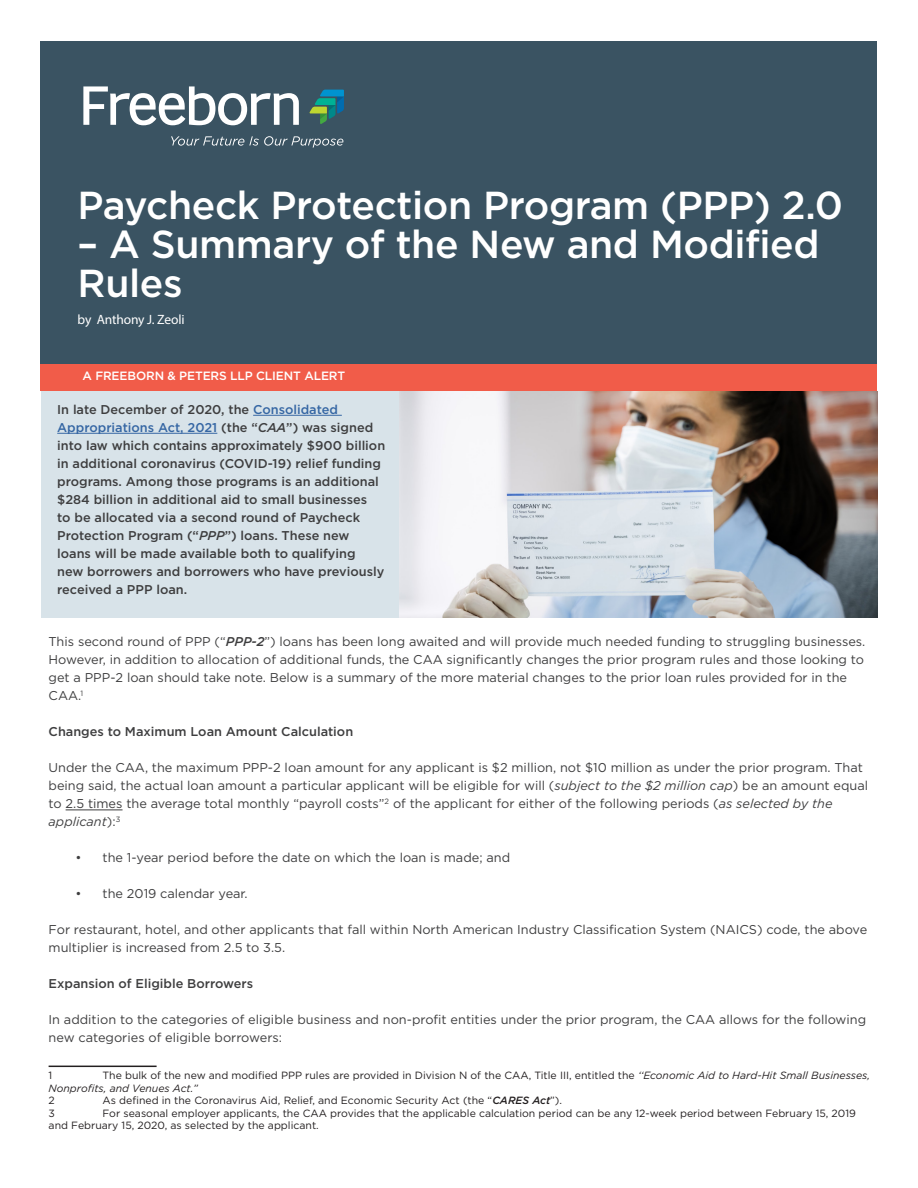
<style>
.page{position:relative;width:918px;height:1188px;background:#fff}
.page>*{position:absolute;margin:0;border:0;box-sizing:border-box;transform-origin:0 0}
.Headline_2{font:500 39px/39px "Gotham";letter-spacing:-.01em;color:#fff}
.Headline_2-2{font:13.5px "Myriad Pro";letter-spacing:-.01em;color:#fff}
.Body_Text{font:12.75px/18px "Gotham";color:#3e3e3f}
.Body_Text-2{font:500 12.75px/18px "Gotham";color:#3e3e3f}
.t1{font:500 12px "Gotham";letter-spacing:-.01em;color:#fff}
.t2{font:10.5px/12.6px "Gotham";color:#231f20}
.s1{color:#3667a4}
.s2{font-style:italic}
.s3{font-weight:500;font-style:italic}
</style>
<div class="page">
<div style="left:41px;top:41px;width:836px;height:324px;background:#3a5362"></div>
<svg style="left:83px;top:86px;width:216px;height:39px"></svg>
<svg style="left:309px;top:90px;width:35px;height:34px"></svg>
<svg style="left:171px;top:136px;width:172px;height:12px"></svg>
<hr style="left:66px;top:810px;width:57px;height:1px;background:#3e3e3f">
<hr style="left:49px;top:1066px;width:108px;height:1px;background:#231f20">
<div style="left:41px;top:365px;width:836px;height:26px;background:#f15c49"></div>
<img style="left:399px;top:392px;width:478px;height:226px">
<div style="left:41px;top:391px;width:358px;height:227px;background:#d8e3e9"></div>
<hr style="left:253px;top:415px;width:89px;height:1px;background:#3667a4">
<hr style="left:57px;top:433px;width:160px;height:1px;background:#3667a4">
<p class="Headline_2" style="left:78px;top:185px;width:767px">Paycheck Protection Program (PPP) 2.0</p>
<p class="Headline_2" style="left:78px;top:224px;width:743px">– A Summary of the New and Modified<br>Rules</p>
<p class="Headline_2-2" style="left:78px;top:311px;width:108px">by Anthony J. Zeoli</p>
<p class="t1" style="left:82px;top:368px;width:264px">A FREEBORN &amp; PETERS LLP CLIENT ALERT</p>
<p class="Body_Text-2" style="left:57px;top:400px;width:330px">In late December of 2020, the <span class="s1">Consolidated Appropriations Act, 2021</span> (the “<span class="s2">CAA</span>”) was signed into law which contains approximately $900 billion in additional coronavirus (COVID-19) relief funding programs. Among those programs is an additional $284 billion in additional aid to small businesses<br>to be allocated via a second round of Paycheck Protection Program (“<span class="s2">PPP</span>”) loans. These new loans will be made available both to qualifying<br>new borrowers and borrowers who have previously received a PPP loan.</p>
<p class="Body_Text" style="left:49px;top:632px;width:818px">This second round of PPP (“<span class="s3">PPP-2</span>”) loans has been long awaited and will provide much needed funding to struggling businesses.<br>However, in addition to allocation of additional funds, the CAA significantly changes the prior program rules and those looking to get a PPP-2 loan should take note. Below is a summary of the more material changes to the prior loan rules provided for in the CAA.<sup>1</sup></p>
<p class="Body_Text-2" style="left:49px;top:723px;width:306px">Changes to Maximum Loan Amount Calculation</p>
<p class="Body_Text" style="left:49px;top:758px;width:821px">Under the CAA, the maximum PPP-2 loan amount for any applicant is $2 million, not $10 million as under the prior program. That being said, the actual loan amount a particular applicant will be eligible for will (<span class="s2">subject to the $2 million cap</span>) be an amount equal to 2.5 times the average total monthly “payroll costs”<sup>2</sup> of the applicant for either of the following periods (<span class="s2">as selected by the applicant</span>):<sup>3</sup></p>
<p class="Body_Text" style="left:76px;top:848px;width:436px">• the 1-year period before the date on which the loan is made; and</p>
<p class="Body_Text" style="left:76px;top:884px;width:174px">• the 2019 calendar year.</p>
<p class="Body_Text" style="left:49px;top:920px;width:820px">For restaurant, hotel, and other applicants that fall within North American Industry Classification System (NAICS) code, the above multiplier is increased from 2.5 to 3.5.</p>
<p class="Body_Text-2" style="left:49px;top:975px;width:206px">Expansion of Eligible Borrowers</p>
<p class="Body_Text" style="left:49px;top:1010px;width:819px">In addition to the categories of eligible business and non-profit entities under the prior program, the CAA allows for the following new categories of eligible borrowers:</p>
<p class="t2" style="left:49px;top:1069px;width:5px">1</p>
<p class="t2" style="left:49px;top:1069px;width:823px;text-indent:54px">The bulk of the new and modified PPP rules are provided in Division N of the CAA, Title III, entitled the <span class="s2">‘‘Economic Aid to Hard-Hit Small Businesses,<br>Nonprofits, and Venues Act.”</span></p>
<p class="t2" style="left:49px;top:1094px;width:8px">2</p>
<p class="t2" style="left:103px;top:1094px;width:461px">As defined in the Coronavirus Aid, Relief, and Economic Security Act (the “<span class="s3">CARES Act</span>”).</p>
<p class="t2" style="left:49px;top:1106px;width:8px">3</p>
<p class="t2" style="left:49px;top:1106px;width:809px;text-indent:54px">For seasonal employer applicants, the CAA provides that the applicable calculation period can be any 12-week period between February 15, 2019 and February 15, 2020, as selected by the applicant.</p>
</div>
